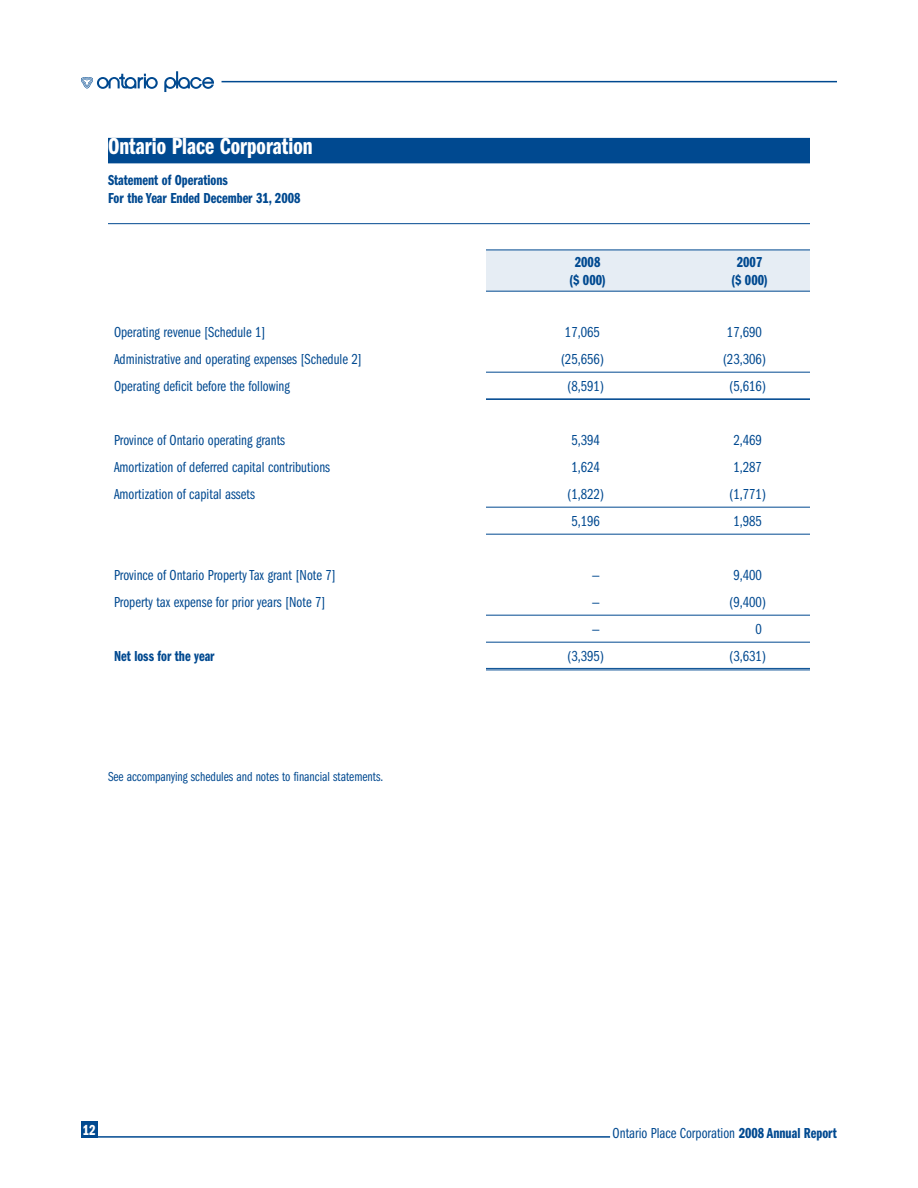
<style>
.page{position:relative;width:918px;height:1188px;background:#fff}
.page>*{position:absolute;margin:0;border:0;box-sizing:border-box;transform-origin:0 0}
.t1{font:24px "Franklin Gothic Demi Cmpr";color:#fff}
.t2{font:15px "Franklin Gothic Book Cmpr";color:#004990}
.t3{font:15px/18px "Franklin Gothic Demi Cmpr";color:#004990;text-align:center}
.t4{font:15px "Franklin Gothic Demi Cmpr";color:#fff}
.t5{font:13.5px "Franklin Gothic Book Cmpr";color:#004990}
.s1{font-family:"Franklin Gothic Demi Cmpr"}
</style>
<div class="page">
<hr style="left:81px;top:1136px;width:529px;height:2px;background:#004990">
<hr style="left:222px;top:81px;width:615px;height:1px;background:#004990">
<div style="left:81px;top:1121px;width:16px;height:17px;background:#004990"></div>
<svg style="left:81px;top:71px;width:133px;height:21px"></svg>
<div style="left:108px;top:138px;width:702px;height:25px;background:#004990"></div>
<hr style="left:108px;top:223px;width:702px;height:1px;background:#004990">
<div style="left:486px;top:251px;width:324px;height:40px;background:#e6edf4"></div>
<hr style="left:486px;top:507px;width:162px;height:1px;background:#004990">
<hr style="left:648px;top:507px;width:162px;height:1px;background:#004990">
<hr style="left:486px;top:534px;width:162px;height:1px;background:#004990">
<hr style="left:648px;top:534px;width:162px;height:1px;background:#004990">
<hr style="left:648px;top:615px;width:162px;height:1px;background:#004990">
<hr style="left:486px;top:668px;width:162px;height:1px;background:#004990">
<hr style="left:486px;top:670px;width:162px;height:1px;background:#004990">
<hr style="left:648px;top:668px;width:162px;height:1px;background:#004990">
<hr style="left:648px;top:670px;width:162px;height:1px;background:#004990">
<hr style="left:486px;top:250px;width:162px;height:1px;background:#004990">
<hr style="left:648px;top:250px;width:162px;height:1px;background:#004990">
<hr style="left:486px;top:291px;width:162px;height:1px;background:#004990">
<hr style="left:648px;top:291px;width:162px;height:1px;background:#004990">
<hr style="left:486px;top:372px;width:162px;height:1px;background:#004990">
<hr style="left:648px;top:372px;width:162px;height:1px;background:#004990">
<hr style="left:486px;top:399px;width:162px;height:1px;background:#004990">
<hr style="left:648px;top:399px;width:162px;height:1px;background:#004990">
<hr style="left:486px;top:615px;width:162px;height:1px;background:#004990">
<hr style="left:486px;top:642px;width:162px;height:1px;background:#004990">
<hr style="left:648px;top:642px;width:162px;height:1px;background:#004990">
<h1 class="t1" style="left:108px;top:132px;width:206px">Ontario Place Corporation</h1>
<p class="t3" style="left:108px;top:171px;width:194px;text-align:left">Statement of Operations<br>For the Year Ended December 31, 2008</p>
<p class="t3" style="left:569px;top:253px;width:38px">2008 ($ 000)</p>
<p class="t3" style="left:731px;top:253px;width:38px">2007 ($ 000)</p>
<p class="t2" style="left:114px;top:324px;width:153px">Operating revenue [Schedule 1]</p>
<p class="t2" style="left:565px;top:324px;width:37px">17,065</p>
<p class="t2" style="left:727px;top:324px;width:37px">17,690</p>
<p class="t2" style="left:114px;top:351px;width:250px">Administrative and operating expenses [Schedule 2]</p>
<p class="t2" style="left:561px;top:351px;width:44px">(25,656)</p>
<p class="t2" style="left:723px;top:351px;width:44px">(23,306)</p>
<p class="t2" style="left:114px;top:378px;width:177px">Operating deficit before the following</p>
<p class="t2" style="left:568px;top:378px;width:38px">(8,591)</p>
<p class="t2" style="left:730px;top:378px;width:38px">(5,616)</p>
<p class="t2" style="left:114px;top:432px;width:173px">Province of Ontario operating grants</p>
<p class="t2" style="left:571px;top:432px;width:30px">5,394</p>
<p class="t2" style="left:733px;top:432px;width:30px">2,469</p>
<p class="t2" style="left:114px;top:459px;width:218px">Amortization of deferred capital contributions</p>
<p class="t2" style="left:571px;top:459px;width:30px">1,624</p>
<p class="t2" style="left:733px;top:459px;width:30px">1,287</p>
<p class="t2" style="left:114px;top:486px;width:142px">Amortization of capital assets</p>
<p class="t2" style="left:568px;top:486px;width:38px">(1,822)</p>
<p class="t2" style="left:730px;top:486px;width:38px">(1,771)</p>
<p class="t2" style="left:571px;top:513px;width:30px">5,196</p>
<p class="t2" style="left:733px;top:513px;width:30px">1,985</p>
<p class="t2" style="left:114px;top:567px;width:224px">Province of Ontario Property Tax grant [Note 7]</p>
<p class="t2" style="left:592px;top:567px;width:10px">—</p>
<p class="t2" style="left:733px;top:567px;width:30px">9,400</p>
<p class="t2" style="left:114px;top:594px;width:213px">Property tax expense for prior years [Note 7]</p>
<p class="t2" style="left:592px;top:594px;width:10px">—</p>
<p class="t2" style="left:730px;top:594px;width:38px">(9,400)</p>
<p class="t2" style="left:592px;top:621px;width:10px">—</p>
<p class="t2" style="left:756px;top:621px;width:8px">0</p>
<p class="t3" style="left:114px;top:648px;width:102px">Net loss for the year</p>
<p class="t2" style="left:568px;top:648px;width:38px">(3,395)</p>
<p class="t2" style="left:730px;top:648px;width:38px">(3,631)</p>
<p class="t5" style="left:108px;top:769px;width:277px">See accompanying schedules and notes to financial statements.</p>
<p class="t4" style="left:83px;top:1121px;width:14px">12</p>
<p class="t2" style="left:613px;top:1125px;width:226px">Ontario Place Corporation <span class="s1">2008 Annual Report</span></p>
</div>
